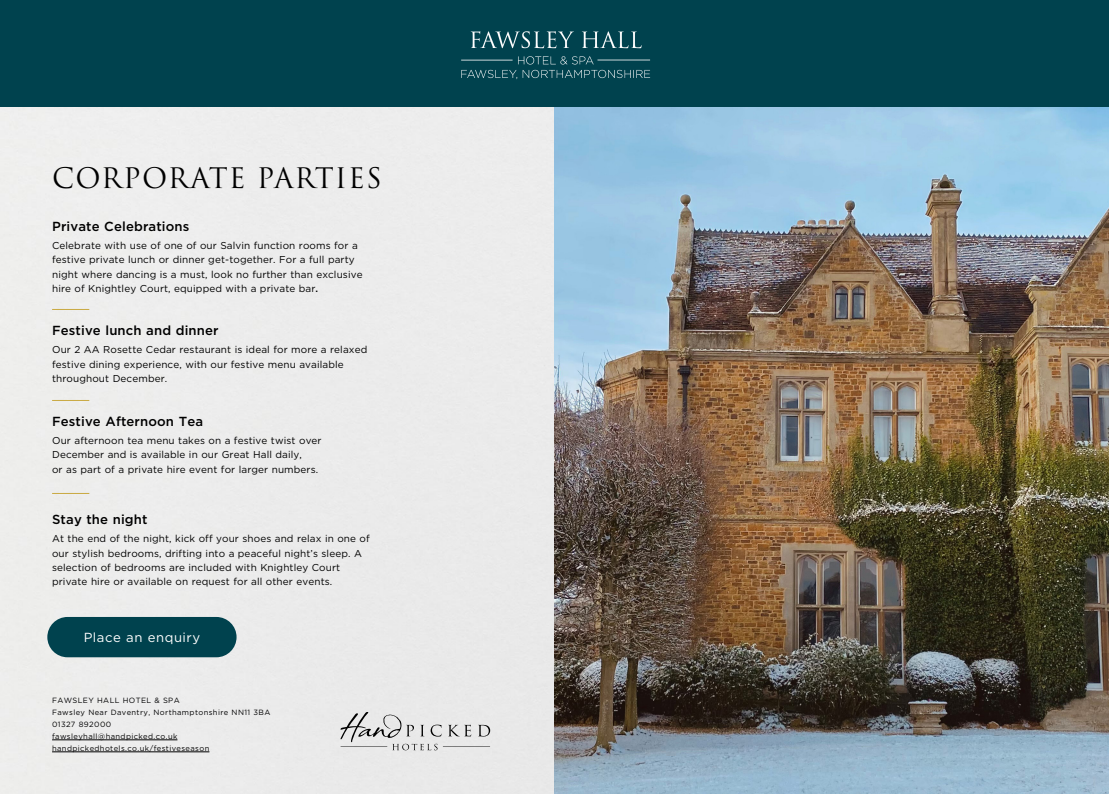
<style>
.page{position:relative;width:1109px;height:794px;background:#fff}
.page>*{position:absolute;margin:0;border:0;box-sizing:border-box;transform-origin:0 0}
.t1{font:27.6px "Trajan Pro 3";letter-spacing:.04em;color:#000}
.t2{font:500 13.1px "Gotham";letter-spacing:.01em;color:#000}
.t3{font:13.1px "Gotham";letter-spacing:.04em;color:#fff}
.t4{font:10px/14.4px "Gotham";letter-spacing:.01em;color:#000}
.t5{font:7.6px "Gotham";letter-spacing:.05em;color:#000001}
.t6{font:7.6px "Gotham";letter-spacing:.05em;color:#000}
.s1{font-weight:500}
</style>
<div class="page">
<div style="left:0;top:107px;width:554px;height:687px;background:#ececec"></div>
<img style="left:554px;top:107px;width:555px;height:687px">
<div style="left:0;top:0;width:1109px;height:107px;background:#00424e"></div>
<div style="left:47px;top:617px;width:190px;height:40px;background:#00424e;border-radius:20px"></div>
<img style="left:461px;top:31px;width:190px;height:49px">
<hr style="left:52px;top:740px;width:125px;height:1px;background:#000">
<hr style="left:52px;top:752px;width:157px;height:1px;background:#000">
<svg style="left:448px;top:725px;width:23px;height:11px"></svg>
<svg style="left:478px;top:725px;width:12px;height:12px"></svg>
<hr style="left:443px;top:746px;width:47px;height:1px;background:#000">
<svg style="left:340px;top:712px;width:101px;height:38px;background:#cfcfcf"></svg>
<hr style="left:52px;top:493px;width:37px;height:1px;background:#c9a941">
<hr style="left:52px;top:400px;width:37px;height:1px;background:#c9a941">
<hr style="left:52px;top:309px;width:37px;height:1px;background:#c9a941">
<p class="t1" style="left:52px;top:159px;width:331px">CORPORATE PARTIES</p>
<p class="t2" style="left:52px;top:217px;width:139px">Private Celebrations</p>
<p class="t4" style="left:52px;top:238px;width:312px">Celebrate with use of one of our Salvin function rooms for a festive private lunch or dinner get-together. For a full party night where dancing is a must, look no further than exclusive hire of Knightley Court, equipped with a private bar<span class="s1">.</span></p>
<p class="t2" style="left:52px;top:322px;width:168px">Festive lunch and dinner</p>
<p class="t4" style="left:52px;top:343px;width:317px">Our 2 AA Rosette Cedar restaurant is ideal for more a relaxed festive dining experience, with our festive menu available throughout December.</p>
<p class="t2" style="left:52px;top:412px;width:153px">Festive Afternoon Tea</p>
<p class="t4" style="left:52px;top:433px;width:271px">Our afternoon tea menu takes on a festive twist over</p>
<p class="t4" style="left:52px;top:447px;width:251px">December and is available in our Great Hall daily,</p>
<p class="t4" style="left:52px;top:462px;width:268px">or as part of a private hire event for larger numbers.</p>
<p class="t2" style="left:52px;top:511px;width:97px">Stay the night</p>
<p class="t4" style="left:52px;top:531px;width:319px">At the end of the night, kick off your shoes and relax in one of our stylish bedrooms, drifting into a peaceful night’s sleep. A selection of bedrooms are included with Knightley Court</p>
<p class="t4" style="left:52px;top:574px;width:282px">private hire or available on request for all other events.</p>
<p class="t3" style="left:84px;top:628px;width:118px">Place an enquiry</p>
<p class="t5" style="left:52px;top:696px;width:129px">FAWSLEY HALL HOTEL &amp; SPA</p>
<p class="t5" style="left:52px;top:708px;width:220px">Fawsley Near Daventry, Northamptonshire NN11 3BA</p>
<p class="t5" style="left:52px;top:720px;width:61px">01327 892000</p>
<p class="t6" style="left:52px;top:732px;width:127px">fawsleyhall@handpicked.co.uk</p>
<p class="t6" style="left:52px;top:744px;width:159px">handpickedhotels.co.uk/festiveseason</p>
</div>
